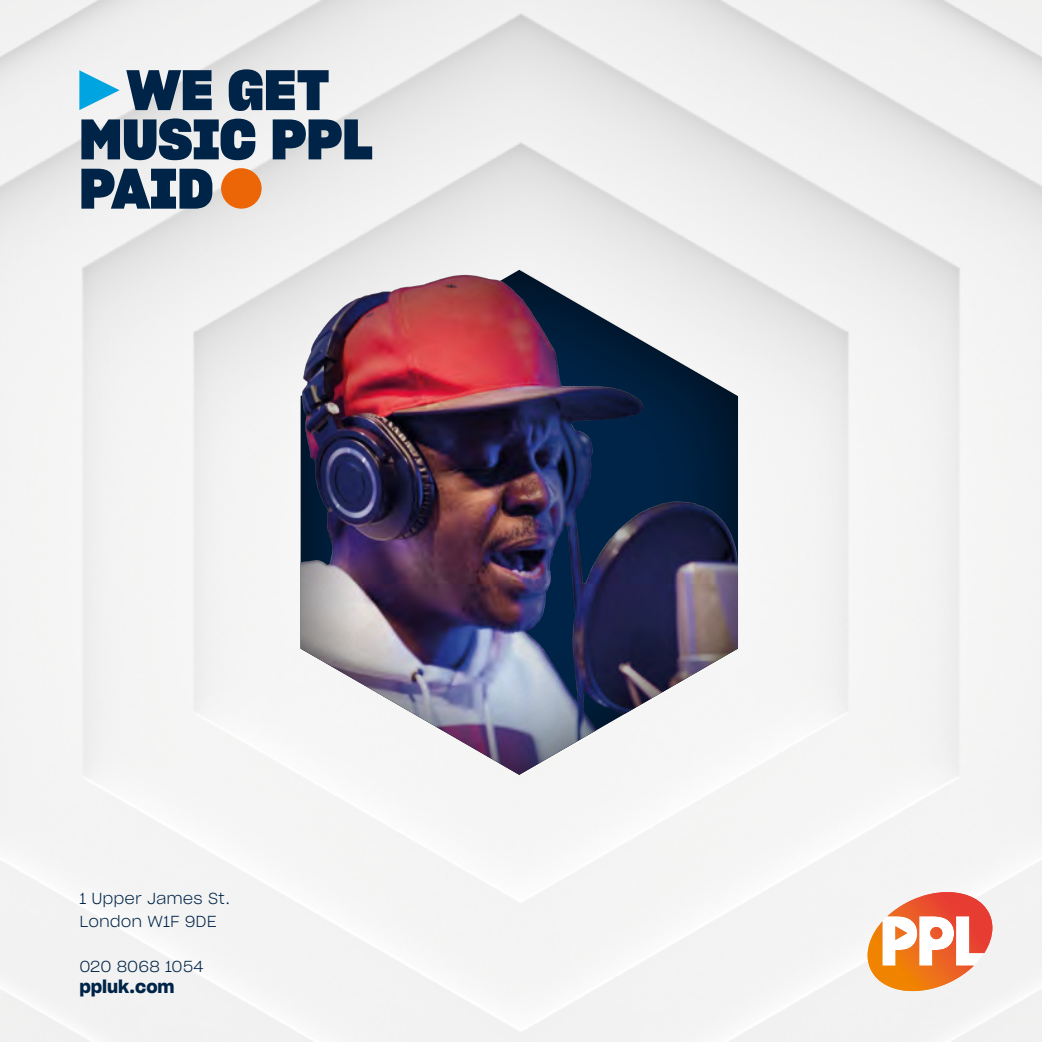
<style>
.page{position:relative;width:1042px;height:1042px;background:#f3f3f3}
.page>*{position:absolute;margin:0;border:0;box-sizing:border-box;transform-origin:0 0}
.t1{font:55.48px/49.2px "Sharp Grotesk Bold 20";color:#002447}
.t2{font:17.5px "Sharp Grotesk Sm Bold 20";color:#002447}
.t3{font:15.75px/22.8px "Sharp Grotesk Light 20";color:#002447}
</style>
<div class="page">
<svg style="left:79px;top:70px;width:11px;height:40px"></svg>
<svg style="left:867px;top:892px;width:125px;height:100px"></svg>
<img style="left:90px;top:19px;width:833px;height:820px">
<h1 class="t1" style="left:79px;top:62px;width:295px;text-indent:47px">WE GET<br>MUSIC PPL<br>PAID</h1>
<p class="t3" style="left:79px;top:886px;width:152px">1 Upper James St.<br>London W1F 9DE</p>
<p class="t3" style="left:79px;top:954px;width:126px">020 8068 1054</p>
<p class="t2" style="left:79px;top:973px;width:97px">ppluk.com</p>
</div>
